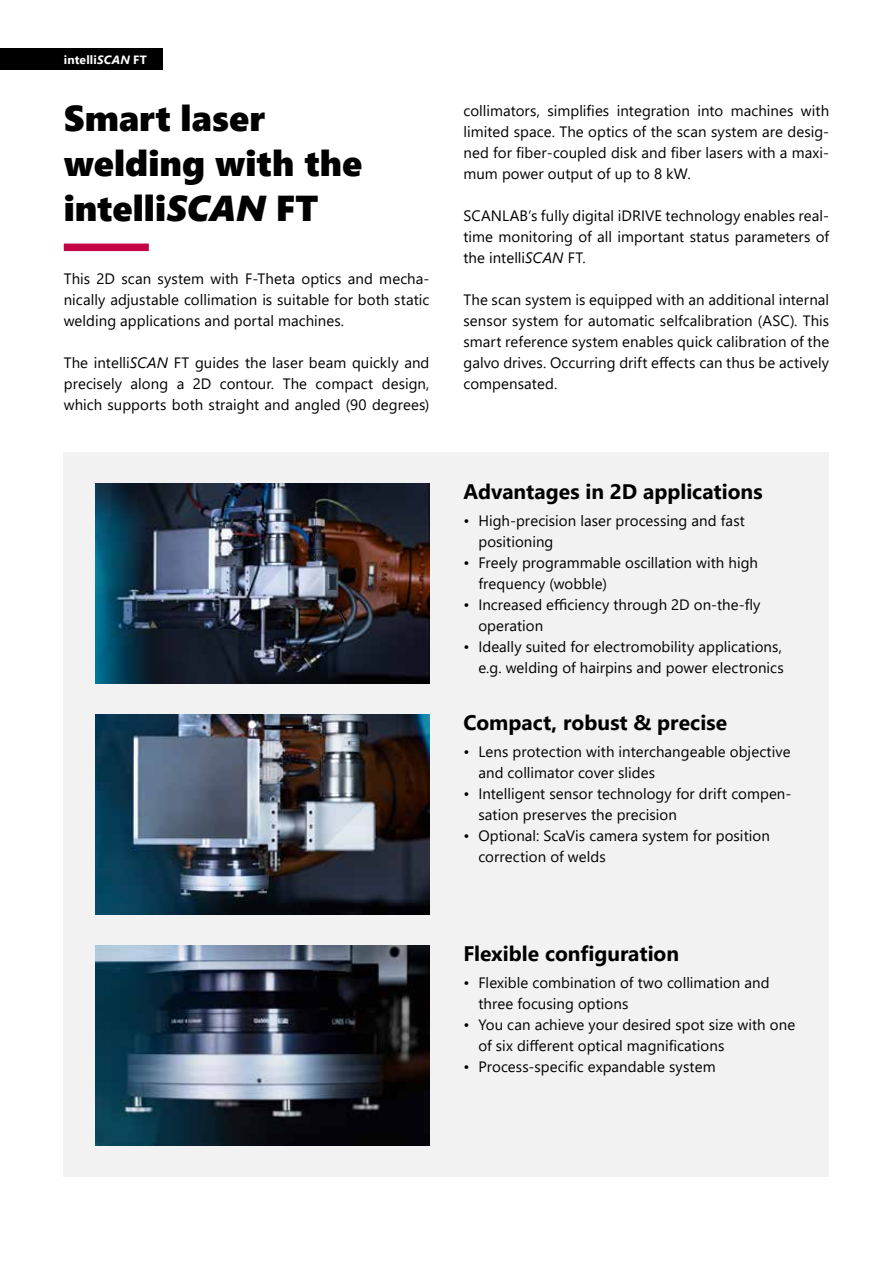
<style>
.page{position:relative;width:893px;height:1263px;background:#fff}
.page>*{position:absolute;margin:0;border:0;box-sizing:border-box;transform-origin:0 0}
.t1{font:36px/45px "Segoe UI Black";color:#000}
.t2{font:700 21px "Segoe UI";color:#000}
.t3{font:15px/21px "Segoe UI";letter-spacing:.005em;color:#000}
.t4{font:700 12px "Segoe UI";letter-spacing:.015em;color:#fff}
.s1{font-style:italic}
</style>
<div class="page">
<div style="left:64px;top:452px;width:765px;height:725px;background:#f2f2f2"></div>
<div style="left:64px;top:244px;width:85px;height:7px;background:#c40049"></div>
<div style="left:0;top:49px;width:163px;height:21px;background:#000"></div>
<img style="left:96px;top:484px;width:333px;height:199px">
<img style="left:96px;top:715px;width:333px;height:199px">
<img style="left:96px;top:946px;width:333px;height:199px">
<p class="t4" style="left:64px;top:50px;width:85px">intelli<span class="s1">SCAN</span> FT</p>
<h1 class="t1" style="left:64px;top:93px;width:300px">Smart laser welding with the intelli<span class="s1">SCAN</span> FT</h1>
<p class="t3" style="left:64px;top:268px;width:367px;text-align:justify">This 2D scan system with F-Theta optics and mecha&shy;nically adjustable collimation is suitable for both static welding applications and portal machines.</p>
<p class="t3" style="left:64px;top:352px;width:367px;text-align:justify">The intelli<span class="s1">SCAN</span> FT guides the laser beam quickly and precisely along a 2D contour. The compact design, which supports both straight and angled (90 degrees)</p>
<p class="t3" style="left:463px;top:100px;width:367px;text-align:justify">collimators, simplifies integration into machines with limited space. The optics of the scan system are desig&shy;ned for fiber-coupled disk and fiber lasers with a maxi&shy;mum power output of up to 8 kW.</p>
<p class="t3" style="left:463px;top:205px;width:367px;text-align:justify">SCANLAB‘s fully digital iDRIVE technology enables real&shy;time monitoring of all important status parameters of the intelli<span class="s1">SCAN</span> FT.</p>
<p class="t3" style="left:463px;top:289px;width:367px;text-align:justify">The scan system is equipped with an additional internal sensor system for automatic selfcalibration (ASC). This smart reference system enables quick calibration of the galvo drives. Occurring drift effects can thus be actively compensated.</p>
<h2 class="t2" style="left:463px;top:474px;width:301px">Advantages in 2D applications</h2>
<p class="t3" style="left:478px;top:510px;width:268px;text-indent:-15px">• High-precision laser processing and fast positioning</p>
<p class="t3" style="left:478px;top:552px;width:281px;text-indent:-15px">• Freely programmable oscillation with high frequency (wobble)</p>
<p class="t3" style="left:478px;top:594px;width:284px;text-indent:-15px">• Increased efficiency through 2D on-the-fly operation</p>
<p class="t3" style="left:463px;top:636px;width:322px;text-align:right">• Ideally suited for electromobility applications, e.g. welding of hairpins and power electronics</p>
<h2 class="t2" style="left:463px;top:705px;width:265px">Compact, robust &amp; precise</h2>
<p class="t3" style="left:478px;top:741px;width:314px;text-indent:-15px">• Lens protection with interchangeable objective and collimator cover slides</p>
<p class="t3" style="left:478px;top:783px;width:315px;text-indent:-15px">• Intelligent sensor technology for drift compen&shy;sation preserves the precision</p>
<p class="t3" style="left:478px;top:825px;width:293px;text-indent:-15px">• Optional: ScaVis camera system for position correction of welds</p>
<h2 class="t2" style="left:463px;top:936px;width:217px">Flexible configuration</h2>
<p class="t3" style="left:478px;top:972px;width:293px;text-indent:-15px">• Flexible combination of two collimation and three focusing options</p>
<p class="t3" style="left:478px;top:1014px;width:318px;text-indent:-15px">• You can achieve your desired spot size with one of six different optical magnifications</p>
<p class="t3" style="left:463px;top:1056px;width:254px">• Process-specific expandable system</p>
</div>
